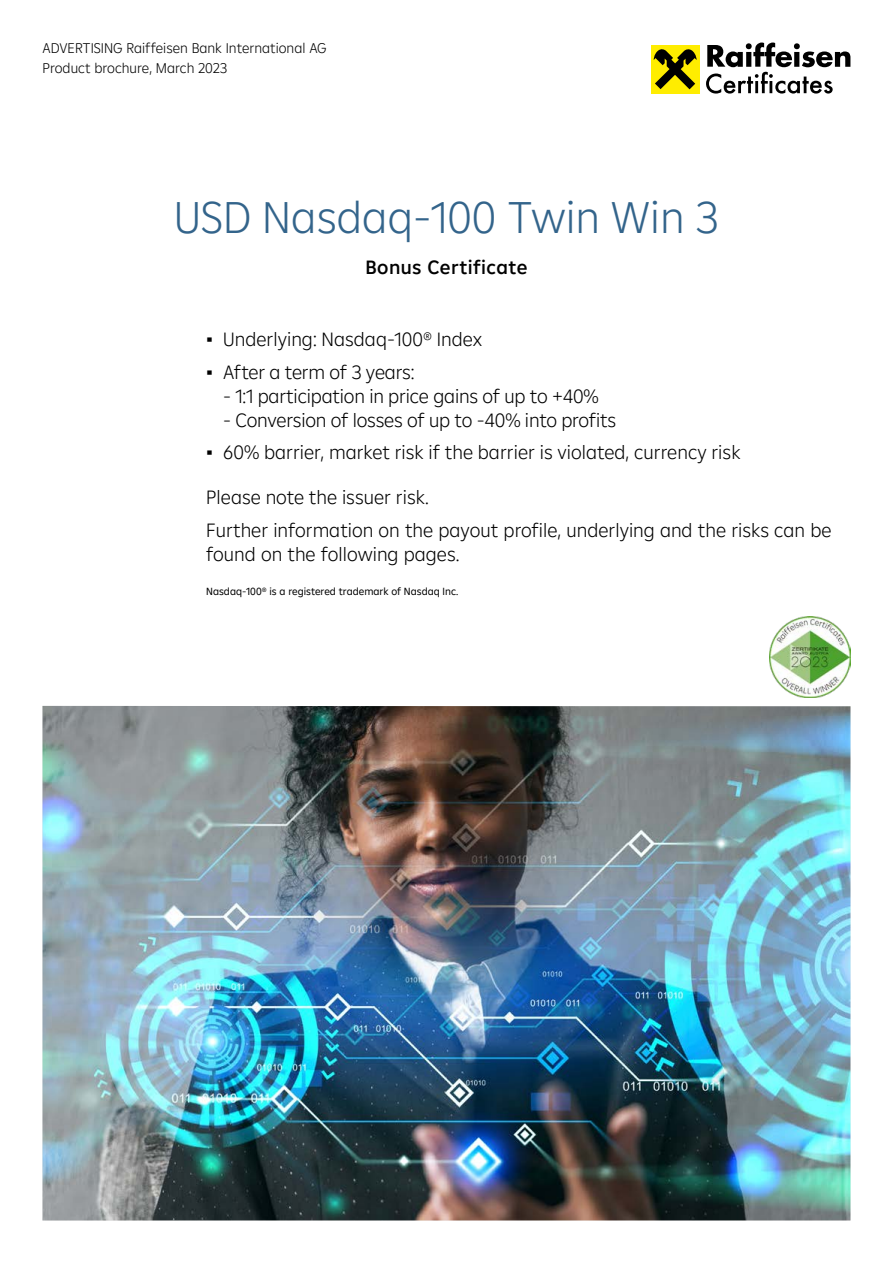
<style>
.page{position:relative;width:893px;height:1263px;background:#fff}
.page>*{position:absolute;margin:0;border:0;box-sizing:border-box;transform-origin:0 0}
.Titel_Blau{font:300 45px "Amalia";color:#33648b}
.Fließtext{font:300 19.5px/24px "Amalia";color:#000}
.Bulletpoints_Deckbla{font:300 19.5px "Amalia";color:#000}
.Deckblatt_-_Produktk{font:500 19.5px "Amalia";letter-spacing:.02em;color:#000}
.Kopfzeile{font:300 14.25px "Amalia";color:#000}
.Fließtext-2{font:10.5px "Amalia";color:#000}
.s1{font-family:"Trebuchet MS";font-weight:400}
</style>
<div class="page">
<img style="left:43px;top:706px;width:807px;height:514px">
<div style="left:651px;top:45px;width:48px;height:48px;background:#ffed00"></div>
<svg style="left:654px;top:49px;width:43px;height:40px"></svg>
<svg style="left:706px;top:43px;width:144px;height:51px"></svg>
<img style="left:770px;top:617px;width:80px;height:81px">
<p class="Kopfzeile" style="left:43px;top:39px;width:286px">ADVERTISING Raiffeisen Bank International AG</p>
<p class="Kopfzeile" style="left:43px;top:58px;width:186px">Product brochure, March 2023</p>
<p class="Titel_Blau" style="left:174px;top:188px;width:546px">USD Nasdaq-100 Twin Win 3</p>
<p class="Deckblatt_-_Produktk" style="left:366px;top:255px;width:163px">Bonus Certificate</p>
<p class="Fließtext" style="left:206px;top:326px;width:277px"><span class="s1">▪</span> Underlying: Nasdaq-100® Index</p>
<p class="Fließtext" style="left:206px;top:359px;width:210px"><span class="s1">▪</span> After a term of 3 years:</p>
<p class="Fließtext" style="left:223px;top:383px;width:377px">- 1:1 participation in price gains of up to +40%</p>
<p class="Fließtext" style="left:223px;top:407px;width:395px">- Conversion of losses of up to -40% into profits</p>
<p class="Fließtext" style="left:206px;top:440px;width:536px"><span class="s1">▪</span> 60% barrier, market risk if the barrier is violated, currency risk</p>
<p class="Bulletpoints_Deckbla" style="left:206px;top:485px;width:224px">Please note the issuer risk.</p>
<p class="Fließtext" style="left:206px;top:517px;width:627px">Further information on the payout profile, underlying and the risks can be found on the following pages.</p>
<p class="Fließtext-2" style="left:206px;top:584px;width:254px">Nasdaq-100® is a registered trademark of Nasdaq Inc.</p>
</div>
